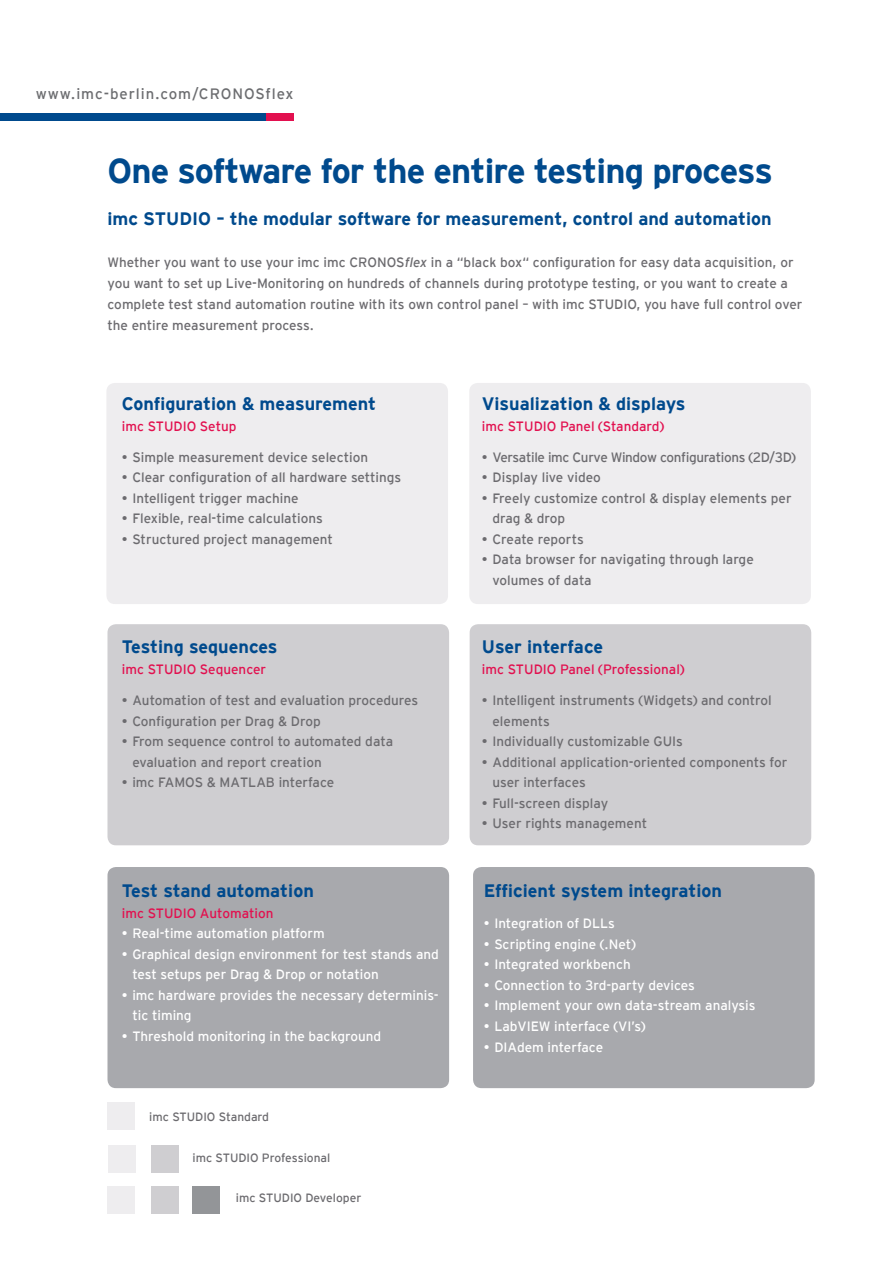
<style>
.page{position:relative;width:893px;height:1263px;background:#fff}
.page>*{position:absolute;margin:0;border:0;box-sizing:border-box;transform-origin:0 0}
.t1{font:700 34.5px "Interstate";letter-spacing:-.03em;color:#004a8d}
.t2{font:700 18px "Interstate";color:#004a8d}
.t3{font:15px "Interstate";letter-spacing:.06em;color:#6c6d70}
.t4{font:13.5px/20.5px "Interstate";color:#6c6b6f}
.t5{font:13.5px/20.5px "Interstate";color:#fff}
.t6{font:13.5px "Interstate";color:#e2104f}
.t7{font:13.5px "Interstate";letter-spacing:-.025em;color:#6c6b6f}
.t8{font:12px "Interstate";color:#6c6b6f}
.s1{font-style:italic}
</style>
<div class="page">
<div style="left:473px;top:867px;width:342px;height:221px;background:#a8a9ad;border-radius:9px"></div>
<div style="left:107px;top:867px;width:342px;height:221px;background:#a8a9ad;border-radius:9px"></div>
<div style="left:107px;top:624px;width:342px;height:221px;background:#cfced1;border-radius:9px"></div>
<div style="left:469px;top:383px;width:342px;height:221px;background:#eeedef;border-radius:9px"></div>
<div style="left:470px;top:624px;width:341px;height:221px;background:#cfced1;border-radius:9px"></div>
<div style="left:106px;top:383px;width:342px;height:221px;background:#eeedef;border-radius:9px"></div>
<div style="left:151px;top:1186px;width:28px;height:27px;background:#cfced1"></div>
<div style="left:107px;top:1102px;width:28px;height:28px;background:#eeedef"></div>
<div style="left:193px;top:1186px;width:27px;height:27px;background:#939598"></div>
<div style="left:151px;top:1145px;width:28px;height:27px;background:#cfced1"></div>
<div style="left:108px;top:1145px;width:28px;height:27px;background:#eeedef"></div>
<div style="left:107px;top:1186px;width:28px;height:27px;background:#eeedef"></div>
<div style="left:0;top:113px;width:270px;height:7px;background:#004a8d"></div>
<div style="left:266px;top:113px;width:28px;height:7px;background:#e2104f"></div>
<p class="t3" style="left:36px;top:86px;width:174px">www.imc-berlin.com/cronos</p>
<p class="t3" style="left:266px;top:86px;width:29px">flex</p>
<h1 class="t1" style="left:107px;top:152px;width:667px">One software for the entire testing process</h1>
<h2 class="t2" style="left:107px;top:209px;width:666px">imc STUDIO – the modular software for measurement, control and automation</h2>
<p class="t4" style="left:107px;top:252px;width:697px;line-height:21px">Whether you want to use your imc imc CRONOS<span class="s1">flex</span> in a “black box“ configuration for easy data acquisition, or you want to set up Live-Monitoring on hundreds of channels during prototype testing, or you want to create a complete test stand automation routine with its own control panel – with imc STUDIO, you have full control over the entire measurement process.</p>
<h2 class="t2" style="left:122px;top:394px;width:256px">Configuration &amp; measurement</h2>
<p class="t6" style="left:122px;top:418px;width:116px">imc STUDIO Setup</p>
<p class="t4" style="left:122px;top:446px;width:248px">• Simple measurement device selection</p>
<p class="t4" style="left:122px;top:467px;width:281px">• Clear configuration of all hardware settings</p>
<p class="t4" style="left:122px;top:488px;width:178px">• Intelligent trigger machine</p>
<p class="t4" style="left:122px;top:508px;width:203px">• Flexible, real-time calculations</p>
<p class="t4" style="left:122px;top:529px;width:213px">• Structured project management</p>
<h2 class="t2" style="left:122px;top:637px;width:157px">Testing sequences</h2>
<p class="t6" style="left:122px;top:662px;width:146px">imc STUDIO Sequencer</p>
<p class="t4" style="left:122px;top:690px;width:298px">• Automation of test and evaluation procedures</p>
<p class="t4" style="left:122px;top:710px;width:200px">• Configuration per Drag &amp; Drop</p>
<p class="t4" style="left:132px;top:731px;width:262px;text-indent:-11px">• From sequence control to automated data evaluation and report creation</p>
<p class="t4" style="left:122px;top:772px;width:214px">• imc FAMOS &amp; MATLAB interface</p>
<h2 class="t2" style="left:122px;top:881px;width:193px">Test stand automation</h2>
<p class="t6" style="left:122px;top:905px;width:153px">imc STUDIO Automation</p>
<p class="t5" style="left:122px;top:923px;width:204px">• Real-time automation platform</p>
<p class="t5" style="left:132px;top:944px;width:308px;text-indent:-11px">• Graphical design environment for test stands and test setups per Drag &amp; Drop or notation</p>
<p class="t5" style="left:132px;top:985px;width:308px;text-indent:-11px">• imc hardware provides the necessary determinis&shy;tic timing</p>
<p class="t5" style="left:122px;top:1026px;width:261px">• Threshold monitoring in the background</p>
<p class="t8" style="left:149px;top:1110px;width:121px">imc STUDIO Standard</p>
<p class="t8" style="left:193px;top:1151px;width:139px">imc STUDIO Professional</p>
<p class="t8" style="left:236px;top:1191px;width:127px">imc STUDIO Developer</p>
<h2 class="t2" style="left:482px;top:394px;width:205px">Visualization &amp; displays</h2>
<p class="t6" style="left:482px;top:418px;width:184px">imc STUDIO Panel (Standard)</p>
<p class="t7" style="left:482px;top:449px;width:315px">• Versatile imc Curve Window configurations (2D/3D)</p>
<p class="t4" style="left:482px;top:467px;width:120px">• Display live video</p>
<p class="t4" style="left:492px;top:488px;width:301px;text-indent:-11px">• Freely customize control &amp; display elements per drag &amp; drop</p>
<p class="t4" style="left:482px;top:529px;width:103px">• Create reports</p>
<p class="t4" style="left:492px;top:549px;width:263px;text-indent:-11px">• Data browser for navigating through large volumes of data</p>
<h2 class="t2" style="left:482px;top:637px;width:123px">User interface</h2>
<p class="t6" style="left:482px;top:662px;width:204px">imc STUDIO Panel (Professional)</p>
<p class="t4" style="left:492px;top:690px;width:281px;text-indent:-11px">• Intelligent instruments (Widgets) and control elements</p>
<p class="t4" style="left:482px;top:731px;width:202px">• Individually customizable GUIs</p>
<p class="t4" style="left:492px;top:752px;width:297px;text-indent:-11px">• Additional application-oriented components for user interfaces</p>
<p class="t4" style="left:482px;top:793px;width:128px">• Full-screen display</p>
<p class="t4" style="left:482px;top:813px;width:167px">• User rights management</p>
<h2 class="t2" style="left:484px;top:881px;width:240px">Efficient system integration</h2>
<p class="t5" style="left:484px;top:913px;width:133px">• Integration of DLLs</p>
<p class="t5" style="left:484px;top:934px;width:153px">• Scripting engine (.Net)</p>
<p class="t5" style="left:484px;top:954px;width:148px">• Integrated workbench</p>
<p class="t5" style="left:484px;top:975px;width:213px">• Connection to 3rd-party devices</p>
<p class="t5" style="left:484px;top:995px;width:273px">• Implement your own data-stream analysis</p>
<p class="t5" style="left:484px;top:1016px;width:163px">• LabVIEW interface (VI’s)</p>
<p class="t5" style="left:484px;top:1036px;width:121px">• DIAdem interface</p>
</div>
